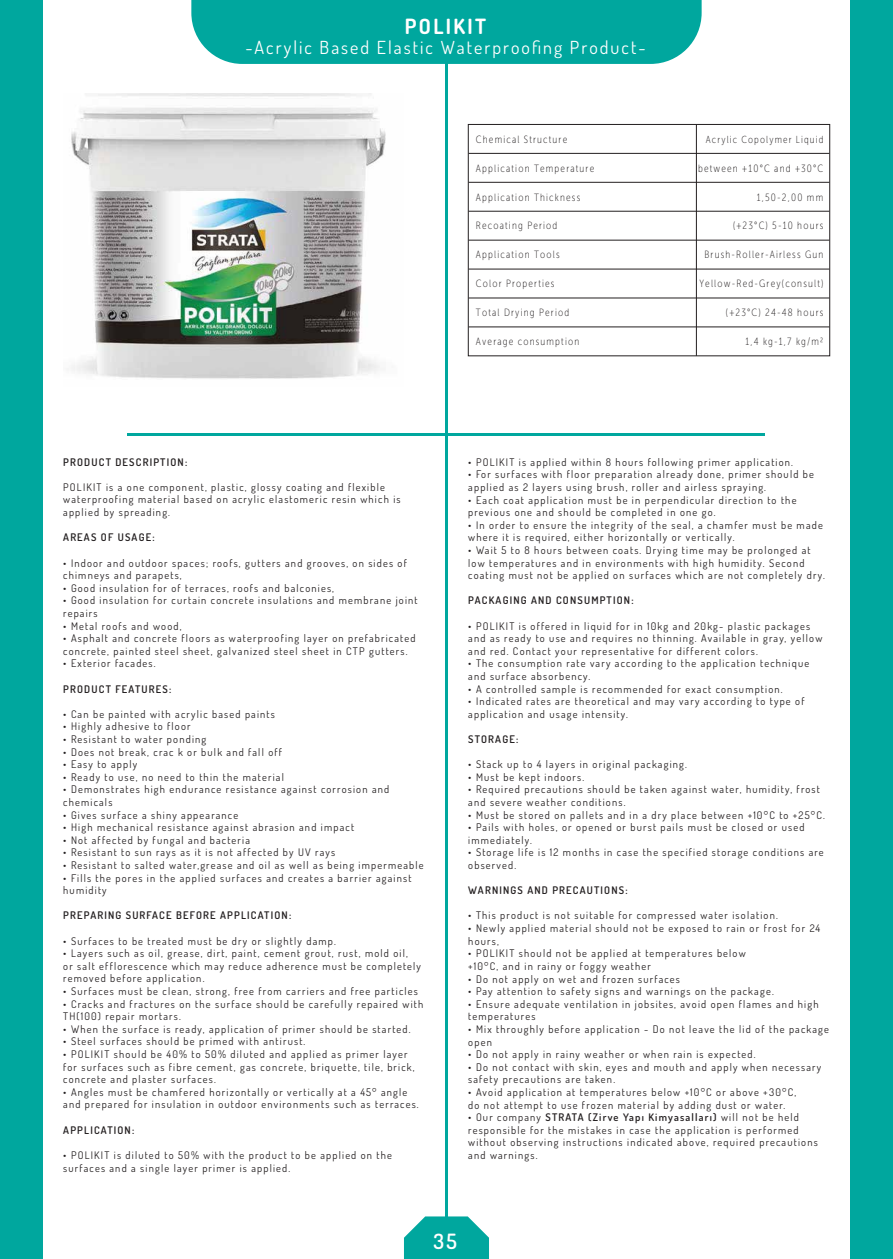
<style>
.page{position:relative;width:893px;height:1259px;background:#fff}
.page>*{position:absolute;margin:0;border:0;box-sizing:border-box;transform-origin:0 0}
.t1{font:700 21px "Dosis";letter-spacing:.115em;color:#fff}
.t2{font:600 21px "Dosis";color:#fff}
.t3{font:18px "Dosis";letter-spacing:.115em;color:#fff}
.t4{font:10.5px/12.6px "Dosis";letter-spacing:.115em;color:#231f20}
.t5{font:10.5px "Museo Sans Cond 100";letter-spacing:.115em;color:#231f20}
.t6{font:600 10.5px "Dosis";letter-spacing:.115em;color:#231f20}
.t7{font:10.2px "Museo Sans Cond 100";letter-spacing:.115em;color:#231f20}
.s1{font-weight:600}
</style>
<div class="page">
<hr style="left:128px;top:433px;width:637px;height:2px;background:#00a79e">
<hr style="left:445px;top:38px;width:3px;height:1195px;background:#00a79e">
<div style="left:850px;top:0;width:43px;height:1259px;background:#00a79e"></div>
<div style="left:0;top:0;width:43px;height:1259px;background:#00a79e"></div>
<div style="left:468px;top:124px;width:362px;height:232px;border:1px solid #231f20"></div>
<hr style="left:696px;top:124px;width:1px;height:232px;background:#231f20">
<hr style="left:469px;top:327px;width:360px;height:1px;background:#231f20">
<hr style="left:469px;top:298px;width:360px;height:1px;background:#231f20">
<hr style="left:469px;top:269px;width:360px;height:1px;background:#231f20">
<hr style="left:469px;top:240px;width:360px;height:1px;background:#231f20">
<hr style="left:469px;top:211px;width:360px;height:1px;background:#231f20">
<hr style="left:469px;top:182px;width:360px;height:1px;background:#231f20">
<hr style="left:469px;top:153px;width:360px;height:1px;background:#231f20">
<div style="left:191px;top:0;width:511px;height:64px;background:#00a79e"></div>
<svg style="left:404px;top:1216px;width:85px;height:43px;background:#22b2aa"></svg>
<img style="left:71px;top:93px;width:315px;height:286px">
<h1 class="t1" style="left:405px;top:12px;width:83px">POLIKIT</h1>
<h2 class="t3" style="left:245px;top:35px;width:402px">-Acrylic Based Elastic Waterproofing Product-</h2>
<p class="t5" style="left:476px;top:133px;width:93px">Chemical Structure</p>
<p class="t7" style="left:706px;top:134px;width:119px">Acrylic Copolymer Liquid</p>
<p class="t5" style="left:476px;top:162px;width:120px">Application Temperature</p>
<p class="t5" style="left:698px;top:162px;width:127px">between +10°C and +30°C</p>
<p class="t5" style="left:476px;top:191px;width:106px">Application Thickness</p>
<p class="t5" style="left:476px;top:220px;width:83px">Recoating Period</p>
<p class="t5" style="left:757px;top:191px;width:68px">1,50-2,00 mm</p>
<p class="t5" style="left:733px;top:220px;width:92px">(+23°C) 5-10 hours</p>
<p class="t5" style="left:476px;top:249px;width:85px">Application Tools</p>
<p class="t5" style="left:476px;top:278px;width:80px">Color Properties</p>
<p class="t5" style="left:476px;top:307px;width:95px">Total Drying Period</p>
<p class="t5" style="left:704px;top:249px;width:120px">Brush-Roller-Airless Gun</p>
<p class="t5" style="left:699px;top:278px;width:125px">Yellow-Red-Grey(consult)</p>
<p class="t5" style="left:726px;top:307px;width:99px">(+23°C) 24-48 hours</p>
<p class="t5" style="left:476px;top:336px;width:105px">Average consumption</p>
<p class="t5" style="left:745px;top:336px;width:79px">1,4 kg-1,7 kg/m2</p>
<p class="t6" style="left:63px;top:454px;width:126px">PRODUCT DESCRIPTION:</p>
<p class="t4" style="left:63px;top:480px;width:339px">POLIKIT is a one component, plastic, glossy coating and flexible waterproofing material based on acrylic elastomeric resin which is applied by spreading.</p>
<p class="t6" style="left:63px;top:530px;width:93px">AREAS OF USAGE:</p>
<p class="t4" style="left:63px;top:556px;width:345px">• Indoor and outdoor spaces; roofs, gutters and grooves, on sides of chimneys and parapets,</p>
<p class="t4" style="left:63px;top:581px;width:272px">• Good insulation for of terraces, roofs and balconies,</p>
<p class="t4" style="left:63px;top:594px;width:356px">• Good insulation for curtain concrete insulations and membrane joint repairs</p>
<p class="t4" style="left:63px;top:619px;width:120px">• Metal roofs and wood,</p>
<p class="t4" style="left:63px;top:631px;width:354px">• Asphalt and concrete floors as waterproofing layer on prefabricated concrete, painted steel sheet, galvanized steel sheet in CTP gutters.</p>
<p class="t4" style="left:63px;top:657px;width:94px">• Exterior facades.</p>
<p class="t6" style="left:63px;top:681px;width:110px">PRODUCT FEATURES:</p>
<p class="t4" style="left:63px;top:707px;width:213px">• Can be painted with acrylic based paints</p>
<p class="t4" style="left:63px;top:720px;width:129px">• Highly adhesive to floor</p>
<p class="t4" style="left:63px;top:732px;width:145px">• Resistant to water ponding</p>
<p class="t4" style="left:63px;top:745px;width:220px">• Does not break, crac k or bulk and fall off</p>
<p class="t4" style="left:63px;top:757px;width:75px">• Easy to apply</p>
<p class="t4" style="left:63px;top:770px;width:222px">• Ready to use, no need to thin the material</p>
<p class="t4" style="left:63px;top:783px;width:327px">• Demonstrates high endurance resistance against corrosion and chemicals</p>
<p class="t4" style="left:63px;top:808px;width:176px">• Gives surface a shiny appearance</p>
<p class="t4" style="left:63px;top:820px;width:292px">• High mechanical resistance against abrasion and impact</p>
<p class="t4" style="left:63px;top:833px;width:188px">• Not affected by fungal and bacteria</p>
<p class="t4" style="left:63px;top:846px;width:273px">• Resistant to sun rays as it is not affected by UV rays</p>
<p class="t4" style="left:63px;top:858px;width:362px">• Resistant to salted water,grease and oil as well as being impermeable</p>
<p class="t4" style="left:63px;top:871px;width:350px">• Fills the pores in the applied surfaces and creates a barrier against humidity</p>
<p class="t6" style="left:63px;top:908px;width:229px">PREPARING SURFACE BEFORE APPLICATION:</p>
<p class="t4" style="left:63px;top:934px;width:274px">• Surfaces to be treated must be dry or slightly damp.</p>
<p class="t4" style="left:63px;top:946px;width:359px">• Layers such as oil, grease, dirt, paint, cement grout, rust, mold oil,<br>or salt efflorescence which may reduce adherence must be completely removed before application.</p>
<p class="t4" style="left:63px;top:984px;width:356px">• Surfaces must be clean, strong, free from carriers and free particles</p>
<p class="t4" style="left:63px;top:997px;width:362px">• Cracks and fractures on the surface should be carefully repaired with<br>TH(100) repair mortars.</p>
<p class="t4" style="left:63px;top:1022px;width:349px">• When the surface is ready, application of primer should be started.</p>
<p class="t4" style="left:63px;top:1035px;width:244px">• Steel surfaces should be primed with antirust.</p>
<p class="t4" style="left:63px;top:1047px;width:353px">• POLIKIT should be 40% to 50% diluted and applied as primer layer for surfaces such as fibre cement, gas concrete, briquette, tile, brick, concrete and plaster surfaces.</p>
<p class="t4" style="left:63px;top:1085px;width:357px">• Angles must be chamfered horizontally or vertically at a 45° angle and prepared for insulation in outdoor environments such as terraces.</p>
<p class="t6" style="left:63px;top:1122px;width:73px">APPLICATION:</p>
<p class="t4" style="left:63px;top:1148px;width:330px">• POLIKIT is diluted to 50% with the product to be applied on the surfaces and a single layer primer is applied.</p>
<p class="t4" style="left:468px;top:455px;width:326px">• POLIKIT is applied within 8 hours following primer application.</p>
<p class="t4" style="left:468px;top:468px;width:347px">• For surfaces with floor preparation already done, primer should be applied as 2 layers using brush, roller and airless spraying.</p>
<p class="t4" style="left:468px;top:493px;width:330px">• Each coat application must be in perpendicular direction to the previous one and should be completed in one go.</p>
<p class="t4" style="left:468px;top:518px;width:356px">• In order to ensure the integrity of the seal, a chamfer must be made where it is required, either horizontally or vertically.</p>
<p class="t4" style="left:468px;top:543px;width:358px">• Wait 5 to 8 hours between coats. Drying time may be prolonged at low temperatures and in environments with high humidity. Second coating must not be applied on surfaces which are not completely dry.</p>
<p class="t6" style="left:468px;top:593px;width:167px">PACKAGING AND CONSUMPTION:</p>
<p class="t4" style="left:468px;top:619px;width:356px">• POLIKIT is offered in liquid for in 10kg and 20kg- plastic packages and as ready to use and requires no thinning. Available in gray, yellow and red. Contact your representative for different colors.</p>
<p class="t4" style="left:468px;top:657px;width:342px">• The consumption rate vary according to the application technique and surface absorbency.</p>
<p class="t4" style="left:468px;top:682px;width:316px">• A controlled sample is recommended for exact consumption.</p>
<p class="t4" style="left:468px;top:694px;width:338px">• Indicated rates are theoretical and may vary according to type of application and usage intensity.</p>
<p class="t6" style="left:468px;top:732px;width:51px">STORAGE:</p>
<p class="t4" style="left:468px;top:757px;width:220px">• Stack up to 4 layers in original packaging.</p>
<p class="t4" style="left:468px;top:770px;width:118px">• Must be kept indoors.</p>
<p class="t4" style="left:468px;top:783px;width:353px">• Required precautions should be taken against water, humidity, frost and severe weather conditions.</p>
<p class="t4" style="left:468px;top:808px;width:358px">• Must be stored on pallets and in a dry place between +10°C to +25°C.</p>
<p class="t4" style="left:468px;top:820px;width:338px">• Pails with holes, or opened or burst pails must be closed or used immediately.</p>
<p class="t4" style="left:468px;top:846px;width:357px">• Storage life is 12 months in case the specified storage conditions are observed.</p>
<p class="t6" style="left:468px;top:883px;width:161px">WARNINGS AND PRECAUTIONS:</p>
<p class="t4" style="left:468px;top:909px;width:311px">• This product is not suitable for compressed water isolation.</p>
<p class="t4" style="left:468px;top:921px;width:353px">• Newly applied material should not be exposed to rain or frost for 24 hours,</p>
<p class="t4" style="left:468px;top:946px;width:279px">• POLIKIT should not be applied at temperatures below +10°C, and in rainy or foggy weather</p>
<p class="t4" style="left:468px;top:972px;width:213px">• Do not apply on wet and frozen surfaces</p>
<p class="t4" style="left:468px;top:984px;width:307px">• Pay attention to safety signs and warnings on the package.</p>
<p class="t4" style="left:468px;top:997px;width:352px">• Ensure adequate ventilation in jobsites, avoid open flames and high temperatures</p>
<p class="t4" style="left:468px;top:1022px;width:362px">• Mix throughly before application - Do not leave the lid of the package open</p>
<p class="t4" style="left:468px;top:1047px;width:289px">• Do not apply in rainy weather or when rain is expected.</p>
<p class="t4" style="left:468px;top:1060px;width:355px">• Do not contact with skin, eyes and mouth and apply when necessary safety precautions are taken.</p>
<p class="t4" style="left:468px;top:1085px;width:329px">• Avoid application at temperatures below +10°C or above +30°C, do not attempt to use frozen material by adding dust or water.</p>
<p class="t4" style="left:468px;top:1110px;width:351px">• Our company <span class="s1">STRATA (Zirve Yapı Kimyasalları)</span> will not be held responsible for the mistakes in case the application is performed without observing instructions indicated above, required precautions and warnings.</p>
<h1 class="t2" style="left:434px;top:1226px;width:25px">35</h1>
</div>
